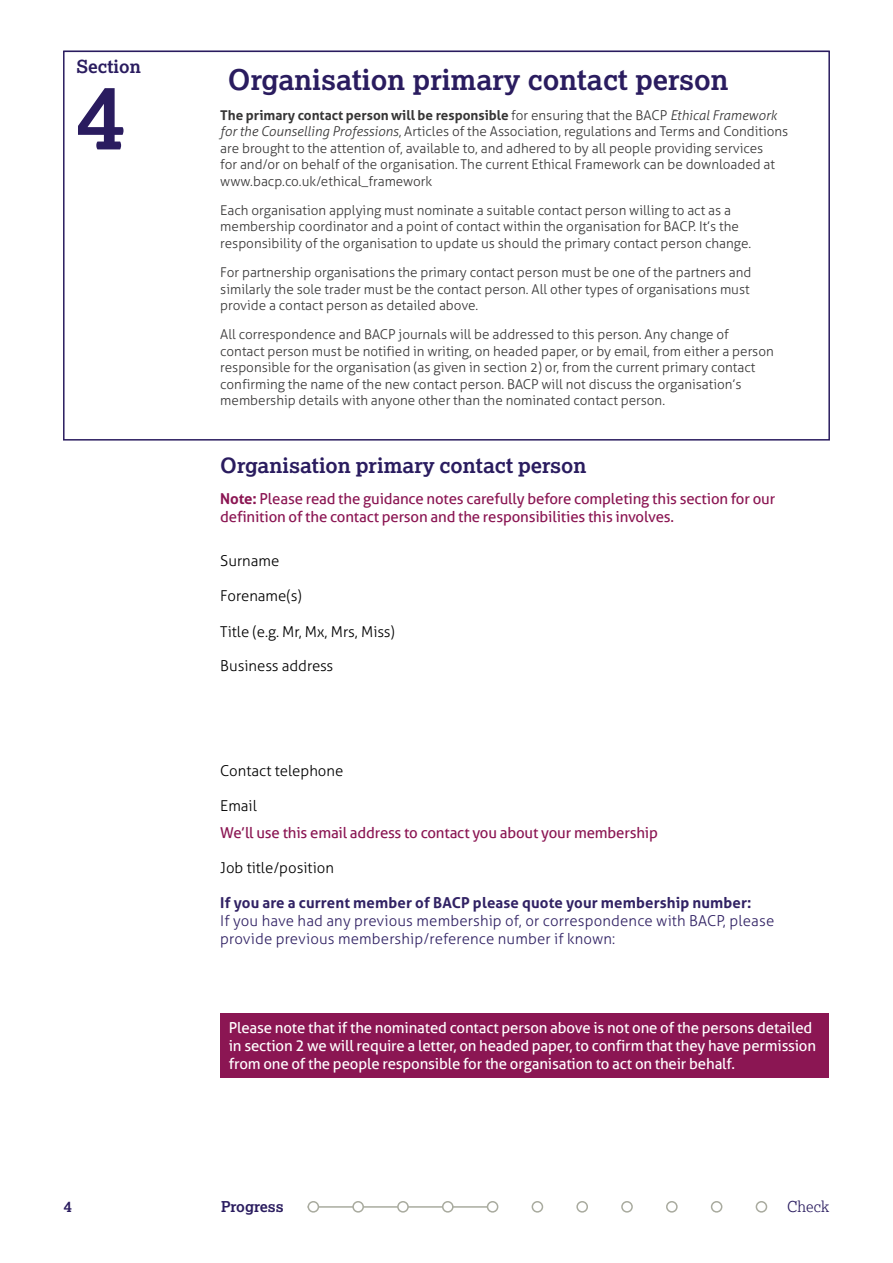
<style>
.page{position:relative;width:893px;height:1263px;background:#fff}
.page>*{position:absolute;margin:0;border:0;box-sizing:border-box;transform-origin:0 0}
.NEW_page_number_on{font:700 90px "Lexia";color:#2a1c5f}
.Heading_1{font:700 28.5px "Lexia";color:#2a1c5f}
.NEW_data_entry_heading{font:700 21px "Lexia";color:#2a1c5f}
.NEW_page_number_on-2{font:700 18px "Lexia";color:#2a1c5f}
.Bigger_Copy_Text{font:15px/18px "Aller";letter-spacing:-.01em;color:#fff}
.Bigger_Copy_Text-2{font:15px/18px "Aller";letter-spacing:-.01em;color:#8b1653}
.heading_smaller{font:300 15px/18px "Aller";letter-spacing:.01em;color:#312264}
.Bigger_Copy_Text-3{font:300 15px "Aller";color:#000}
.NEW_page_number_on-3{font:700 15px "Lexia";color:#2a1c5f}
.t1{font:300 15px "Lexia";color:#2a1c5f}
.COMMENT_-_text{font:300 13.5px/16.5px "Aller";color:#373636}
.s1{font-weight:700}
.s2{font-style:italic}
</style>
<div class="page">
<div style="left:63px;top:51px;width:767px;height:390px;border:2px solid #2a1c5f"></div>
<hr style="left:64px;top:51px;width:765px;height:1px;background:#2a1c5f">
<div style="left:220px;top:1013px;width:608px;height:64px;background:#8b1653"></div>
<hr style="left:308px;top:1206px;width:184px;height:2px;background:#a9ab9f">
<div style="left:308px;top:1202px;width:10px;height:10px;background:#fff;border-radius:50%"></div>
<div style="left:308px;top:1201px;width:11px;height:11px;border:2px solid #a9ab9f;border-radius:50%"></div>
<div style="left:353px;top:1202px;width:10px;height:10px;background:#fff;border-radius:50%"></div>
<div style="left:352px;top:1201px;width:12px;height:11px;border:2px solid #a9ab9f;border-radius:50%"></div>
<div style="left:398px;top:1202px;width:10px;height:10px;background:#fff;border-radius:50%"></div>
<div style="left:397px;top:1201px;width:12px;height:11px;border:2px solid #a9ab9f;border-radius:50%"></div>
<div style="left:443px;top:1202px;width:10px;height:10px;background:#fff;border-radius:50%"></div>
<div style="left:442px;top:1201px;width:12px;height:11px;border:2px solid #a9ab9f;border-radius:50%"></div>
<div style="left:488px;top:1202px;width:10px;height:10px;background:#fff;border-radius:50%"></div>
<div style="left:487px;top:1201px;width:11px;height:11px;border:2px solid #a9ab9f;border-radius:50%"></div>
<div style="left:532px;top:1201px;width:11px;height:11px;border:2px solid #a9ab9f;border-radius:50%"></div>
<div style="left:576px;top:1201px;width:12px;height:11px;border:2px solid #a9ab9f;border-radius:50%"></div>
<div style="left:666px;top:1201px;width:12px;height:11px;border:2px solid #a9ab9f;border-radius:50%"></div>
<div style="left:621px;top:1201px;width:12px;height:11px;border:2px solid #a9ab9f;border-radius:50%"></div>
<div style="left:711px;top:1201px;width:11px;height:11px;border:2px solid #a9ab9f;border-radius:50%"></div>
<div style="left:756px;top:1201px;width:11px;height:11px;border:2px solid #a9ab9f;border-radius:50%"></div>
<p class="NEW_page_number_on-2" style="left:77px;top:56px;width:66px">Section</p>
<p class="NEW_page_number_on" style="left:77px;top:60px;width:50px">4</p>
<h1 class="Heading_1" style="left:228px;top:62px;width:502px">Organisation primary contact person</h1>
<p class="COMMENT_-_text" style="left:220px;top:107px;width:570px"><span class="s1">The primary contact person will be responsible</span> for ensuring that the BACP <span class="s2">Ethical Framework for the Counselling Professions</span>, Articles of the Association, regulations and Terms and Conditions are brought to the attention of, available to, and adhered to by all people providing services<br>for and/or on behalf of the organisation. The current Ethical Framework can be downloaded at www.bacp.co.uk/ethical_framework</p>
<p class="COMMENT_-_text" style="left:220px;top:202px;width:532px">Each organisation applying must nominate a suitable contact person willing to act as a membership coordinator and a point of contact within the organisation for BACP. It’s the responsibility of the organisation to update us should the primary contact person change.</p>
<p class="COMMENT_-_text" style="left:220px;top:264px;width:533px">For partnership organisations the primary contact person must be one of the partners and similarly the sole trader must be the contact person. All other types of organisations must provide a contact person as detailed above.</p>
<p class="COMMENT_-_text" style="left:220px;top:326px;width:555px">All correspondence and BACP journals will be addressed to this person. Any change of contact person must be notified in writing, on headed paper, or by email, from either a person responsible for the organisation (as given in section 2) or, from the current primary contact confirming the name of the new contact person. BACP will not discuss the organisation’s membership details with anyone other than the nominated contact person.</p>
<p class="NEW_data_entry_heading" style="left:220px;top:452px;width:368px">Organisation primary contact person</p>
<p class="Bigger_Copy_Text-2" style="left:220px;top:489px;width:556px"><span class="s1">Note:</span> Please read the guidance notes carefully before completing this section for our definition of the contact person and the responsibilities this involves.</p>
<p class="Bigger_Copy_Text-3" style="left:220px;top:551px;width:61px">Surname</p>
<p class="Bigger_Copy_Text-3" style="left:220px;top:587px;width:83px">Forename(s)</p>
<p class="Bigger_Copy_Text-3" style="left:220px;top:622px;width:176px">Title (e.g. Mr, Mx, Mrs, Miss)</p>
<p class="Bigger_Copy_Text-3" style="left:220px;top:656px;width:115px">Business address</p>
<p class="Bigger_Copy_Text-3" style="left:220px;top:761px;width:125px">Contact telephone</p>
<p class="Bigger_Copy_Text-3" style="left:220px;top:797px;width:38px">Email</p>
<p class="Bigger_Copy_Text-2" style="left:220px;top:823px;width:439px">We’ll use this email address to contact you about your membership</p>
<p class="Bigger_Copy_Text-3" style="left:220px;top:859px;width:115px">Job title/position</p>
<p class="heading_smaller" style="left:220px;top:894px;width:555px"><span class="s1">If you are a current member of BACP please quote your membership number:<br></span>If you have had any previous membership of, or correspondence with BACP, please provide previous membership/reference number if known:</p>
<p class="Bigger_Copy_Text" style="left:229px;top:1018px;width:589px">Please note that if the nominated contact person above is not one of the persons detailed in section 2 we will require a letter, on headed paper, to confirm that they have permission from one of the people responsible for the organisation to act on their behalf.</p>
<p class="NEW_page_number_on-3" style="left:64px;top:1197px;width:10px">4</p>
<p class="NEW_page_number_on-3" style="left:221px;top:1197px;width:64px">Progress</p>
<p class="t1" style="left:787px;top:1197px;width:44px">Check</p>
</div>
